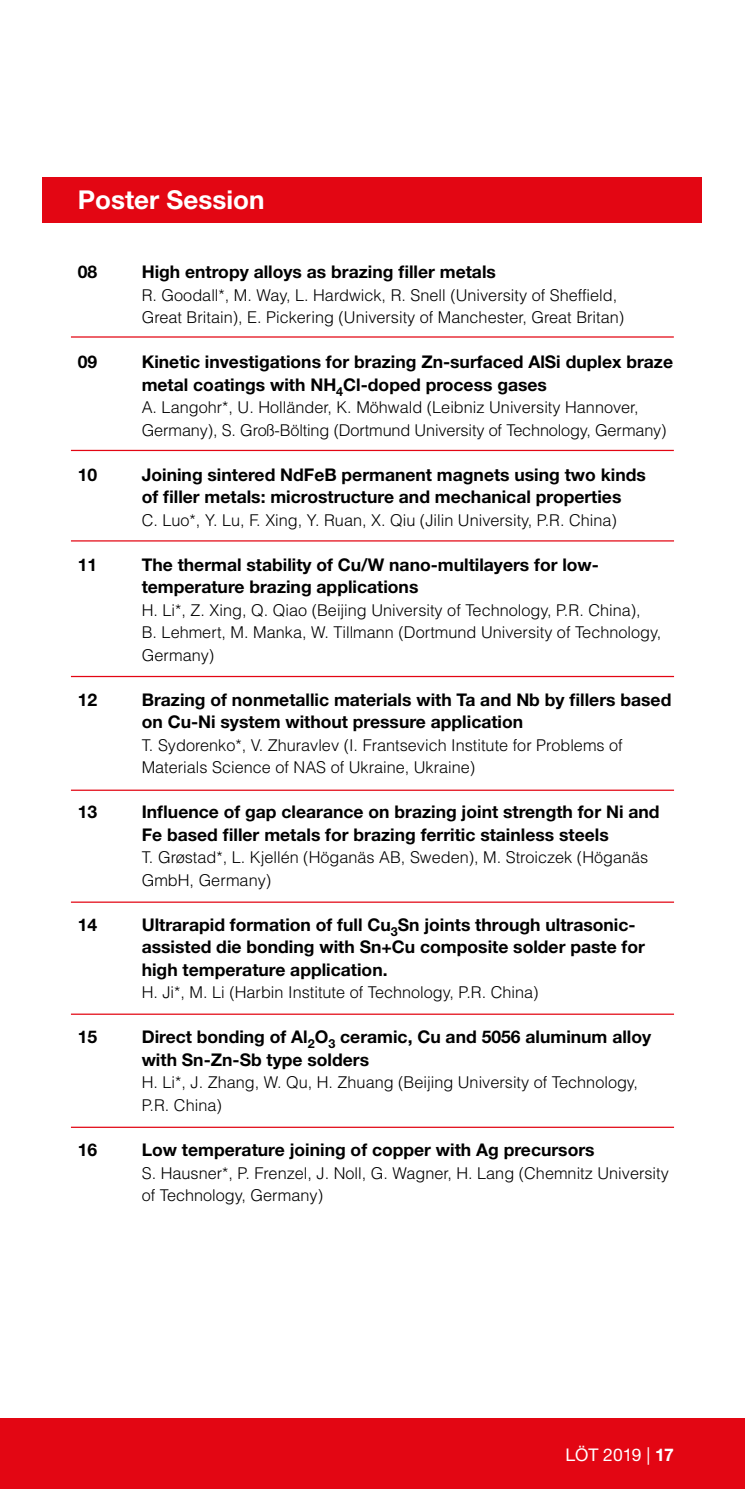
<style>
.page{position:relative;width:745px;height:1489px;background:#fff}
.page>*{position:absolute;margin:0;border:0;box-sizing:border-box;transform-origin:0 0}
.t1{font:700 26px "Helvetica Neue LT Std";color:#fff}
.t2{font:700 17.5px/22.5px "Helvetica Neue LT Std";color:#000}
.t3{font:17.5px "Helvetica Neue LT Std";letter-spacing:-.005em;color:#fff}
.t4{font:300 16.25px/22.5px "Helvetica LT Std";color:#000}
.s1{font-weight:700}
</style>
<div class="page">
<div style="left:0;top:1417px;width:744px;height:71px;background:#e30613"></div>
<div style="left:42px;top:177px;width:659px;height:45px;background:#e30613"></div>
<hr style="left:71px;top:336px;width:602px;height:1px;background:#e30613">
<hr style="left:71px;top:450px;width:602px;height:1px;background:#e30613">
<hr style="left:71px;top:540px;width:602px;height:1px;background:#e30613">
<hr style="left:71px;top:676px;width:602px;height:1px;background:#e30613">
<hr style="left:71px;top:789px;width:602px;height:1px;background:#e30613">
<hr style="left:71px;top:901px;width:602px;height:1px;background:#e30613">
<hr style="left:71px;top:1013px;width:602px;height:1px;background:#e30613">
<hr style="left:71px;top:1126px;width:602px;height:1px;background:#e30613">
<h1 class="t1" style="left:78px;top:184px;width:188px">Poster Session</h1>
<p class="t2" style="left:78px;top:260px;width:21px">08</p>
<p class="t2" style="left:142px;top:260px;width:355px">High entropy alloys as brazing filler metals</p>
<p class="t4" style="left:142px;top:283px;width:483px">R. Goodall*, M. Way, L. Hardwick, R. Snell (University of Sheffield,<br>Great Britain), E. Pickering (University of Manchester, Great Britan)</p>
<p class="t2" style="left:78px;top:350px;width:21px">09</p>
<p class="t2" style="left:142px;top:350px;width:532px">Kinetic investigations for brazing Zn-surfaced AlSi duplex braze metal coatings with NH<sub>4</sub>Cl-doped process gases</p>
<p class="t4" style="left:142px;top:396px;width:526px">A. Langohr*, U. Holländer, K. Möhwald (Leibniz University Hannover,<br>Germany), S. Groß-Bölting (Dortmund University of Technology, Germany)</p>
<p class="t2" style="left:78px;top:463px;width:21px">10</p>
<p class="t2" style="left:142px;top:463px;width:505px">Joining sintered NdFeB permanent magnets using two kinds of filler metals: microstructure and mechanical properties</p>
<p class="t4" style="left:142px;top:508px;width:476px">C. Luo*, Y. Lu, F. Xing, Y. Ruan, X. Qiu (Jilin University, P.R. China)</p>
<p class="t2" style="left:78px;top:553px;width:21px">11</p>
<p class="t2" style="left:142px;top:553px;width:458px">The thermal stability of Cu/W nano-multilayers for low&shy;temperature brazing applications</p>
<p class="t4" style="left:142px;top:598px;width:520px">H. Li*, Z. Xing, Q. Qiao (Beijing University of Technology, P.R. China),<br>B. Lehmert, M. Manka, W. Tillmann (Dortmund University of Technology,<br>Germany)</p>
<p class="t2" style="left:78px;top:688px;width:21px">12</p>
<p class="t2" style="left:142px;top:688px;width:531px">Brazing of nonmetallic materials with Ta and Nb by fillers based on Cu-Ni system without pressure application</p>
<p class="t4" style="left:142px;top:733px;width:482px">T. Sydorenko*, V. Zhuravlev (I. Frantsevich Institute for Problems of<br>Materials Science of NAS of Ukraine, Ukraine)</p>
<p class="t2" style="left:78px;top:800px;width:21px">13</p>
<p class="t2" style="left:142px;top:800px;width:519px">Influence of gap clearance on brazing joint strength for Ni and<br>Fe based filler metals for brazing ferritic stainless steels</p>
<p class="t4" style="left:142px;top:846px;width:508px">T. Grøstad*, L. Kjellén (Höganäs AB, Sweden), M. Stroiczek (Höganäs<br>GmbH, Germany)</p>
<p class="t2" style="left:78px;top:913px;width:21px">14</p>
<p class="t2" style="left:142px;top:913px;width:504px">Ultrarapid formation of full Cu<sub>3</sub>Sn joints through ultrasonic&shy;assisted die bonding with Sn+Cu composite solder paste for high temperature application.</p>
<p class="t4" style="left:142px;top:981px;width:398px">H. Ji*, M. Li (Harbin Institute of Technology, P.R. China)</p>
<p class="t2" style="left:78px;top:1025px;width:21px">15</p>
<p class="t2" style="left:142px;top:1025px;width:510px">Direct bonding of Al<sub>2</sub>O<sub>3</sub> ceramic, Cu and 5056 aluminum alloy with Sn-Zn-Sb type solders</p>
<p class="t4" style="left:142px;top:1071px;width:497px">H. Li*, J. Zhang, W. Qu, H. Zhuang (Beijing University of Technology,<br>P.R. China)</p>
<p class="t2" style="left:78px;top:1138px;width:21px">16</p>
<p class="t2" style="left:142px;top:1138px;width:454px">Low temperature joining of copper with Ag precursors</p>
<p class="t4" style="left:142px;top:1161px;width:528px">S. Hausner*, P. Frenzel, J. Noll, G. Wagner, H. Lang (Chemnitz University of Technology, Germany)</p>
<p class="t3" style="left:565px;top:1443px;width:110px">LÖT 2019 | <span class="s1">17</span></p>
</div>
